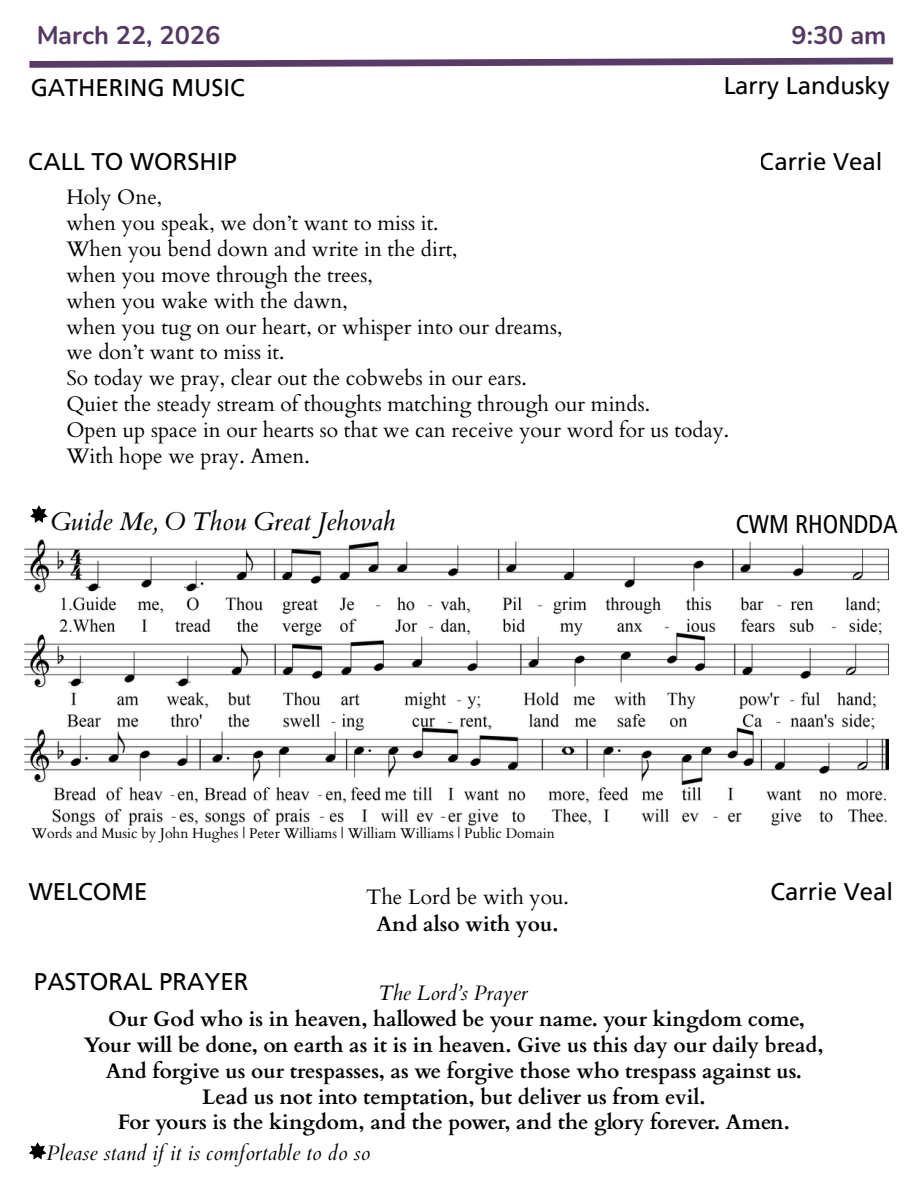
<style>
.page{position:relative;width:918px;height:1188px;background:#fff}
.page>*{position:absolute;margin:0;border:0;box-sizing:border-box;transform-origin:0 0}
.t1{font:italic 25.5px "Cardo";color:#000}
.t2{font:700 25.35px "Nunito";color:#553864}
.t3{font:condensed 25.35px "Frutiger LT Pro";color:#000}
.t4{font:24px "Frutiger LT Pro";color:#000}
.t5{font:21px/25.8px "Cardo";color:#000}
.t6{font:700 21px/25.8px "Cardo";color:#000;text-align:center}
.t7{font:italic 21px "Cardo";color:#000}
.t8{font:14.1px "Cardo";color:#000}
</style>
<div class="page">
<svg style="left:29px;top:57px;width:865px;height:11px"></svg>
<svg style="left:29px;top:1142px;width:18px;height:18px"></svg>
<svg style="left:30px;top:505px;width:18px;height:18px"></svg>
<img style="left:24px;top:539px;width:864px;height:286px">
<p class="t2" style="left:36px;top:18px;width:186px">March 22, 2026</p>
<p class="t2" style="left:792px;top:18px;width:97px">9:30 am</p>
<p class="t4" style="left:30px;top:73px;width:216px">GATHERING MUSIC</p>
<p class="t4" style="left:723px;top:71px;width:168px">Larry Landusky</p>
<p class="t4" style="left:29px;top:147px;width:209px">CALL TO WORSHIP</p>
<p class="t5" style="left:66px;top:185px;width:664px">Holy One,<br>when you speak, we don’t want to miss it.<br>When you bend down and write in the dirt,<br>when you move through the trees,<br>when you wake with the dawn,<br>when you tug on our heart, or whisper into our dreams,<br>we don’t want to miss it.<br>So today we pray, clear out the cobwebs in our ears.<br>Quiet the steady stream of thoughts matching through our minds.<br>Open up space in our hearts so that we can receive your word for us today.<br>With hope we pray. Amen.</p>
<p class="t4" style="left:760px;top:147px;width:124px">Carrie Veal</p>
<p class="t1" style="left:50px;top:505px;width:346px">Guide Me, O Thou Great Jehovah</p>
<p class="t3" style="left:735px;top:509px;width:164px">CWM RHONDDA</p>
<p class="t8" style="left:32px;top:824px;width:525px">Words and Music by John Hughes | Peter Williams | William Williams | Public Domain</p>
<h1 class="t4" style="left:29px;top:877px;width:120px">WELCOME</h1>
<h5 class="t5" style="left:366px;top:885px;width:204px">The Lord be with you.</h5>
<h3 class="t4" style="left:770px;top:877px;width:124px">Carrie Veal</h3>
<h5 class="t6" style="left:376px;top:912px;width:184px">And also with you.</h5>
<h1 class="t4" style="left:34px;top:967px;width:216px">PASTORAL PRAYER</h1>
<h5 class="t7" style="left:378px;top:980px;width:151px">The Lord’s Prayer</h5>
<h4 class="t6" style="left:84px;top:1006px;width:741px">Our God who is in heaven, hallowed be your name. your kingdom come, Your will be done, on earth as it is in heaven. Give us this day our daily bread, And forgive us our trespasses, as we forgive those who trespass against us.<br>Lead us not into temptation, but deliver us from evil.<br>For yours is the kingdom, and the power, and the glory forever. Amen.</h4>
<p class="t7" style="left:47px;top:1140px;width:325px">Please stand if it is comfortable to do so</p>
</div>
